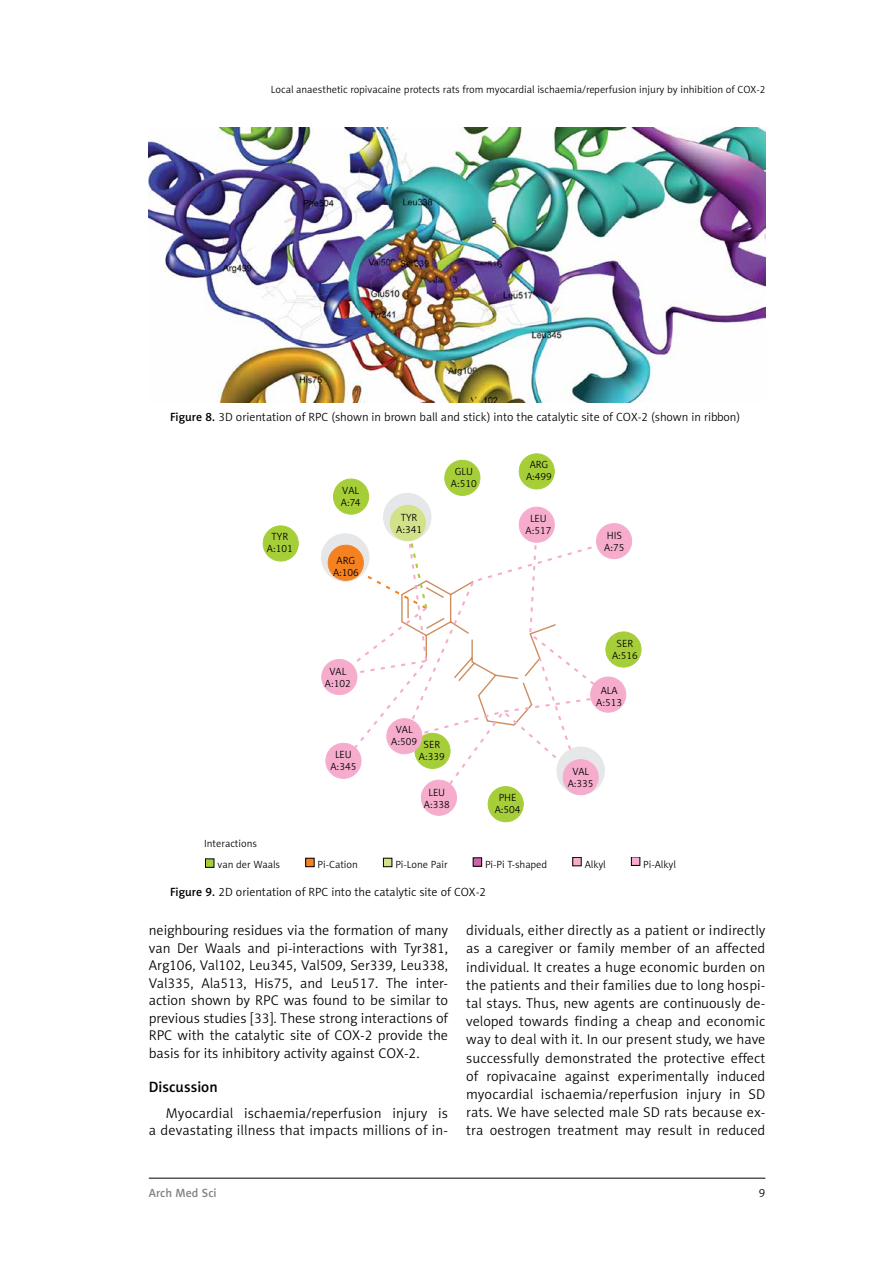
<style>
.page{position:relative;width:893px;height:1263px;background:#fff}
.page>*{position:absolute;margin:0;border:0;box-sizing:border-box;transform-origin:0 0}
.t1{font:15px "Naomi Sans EFN Medium";color:#000}
.t2{font:14.25px/18.1px "Naomi Sans EFN Light";letter-spacing:.01em;color:#000;text-align:justify}
.t3{font:12px "Naomi Sans EFN Light";color:#000}
.t4{font:12px "Naomi Sans EFN Medium";color:#808285}
.t5{font:10.5px/12px "Naomi Sans EFN Light";color:#000;text-align:center}
.s1{font-family:"Naomi Sans EFN Medium"}
</style>
<div class="page">
<hr style="left:149px;top:1178px;width:616px;height:1px;background:#000">
<img style="left:149px;top:128px;width:616px;height:274px">
<svg style="left:330px;top:519px;width:284px;height:284px"></svg>
<div style="left:321px;top:534px;width:48px;height:47px;background:#e6e7e8;border-radius:50%"></div>
<div style="left:321px;top:533px;width:48px;height:49px;border:1px solid #e6e7e8;border-radius:50%"></div>
<div style="left:384px;top:493px;width:47px;height:48px;background:#e6e7e8;border-radius:50%"></div>
<div style="left:383px;top:493px;width:48px;height:48px;border:1px solid #e6e7e8;border-radius:50%"></div>
<div style="left:557px;top:747px;width:47px;height:47px;background:#e6e7e8;border-radius:50%"></div>
<div style="left:557px;top:747px;width:48px;height:48px;border:1px solid #e6e7e8;border-radius:50%"></div>
<div style="left:390px;top:505px;width:35px;height:35px;background:#d2e288;border-radius:50%"></div>
<div style="left:390px;top:505px;width:36px;height:36px;border:1px solid #d2e288;border-radius:50%"></div>
<div style="left:328px;top:545px;width:35px;height:35px;background:#f58220;border-radius:50%"></div>
<div style="left:328px;top:545px;width:36px;height:36px;border:1px solid #f58220;border-radius:50%"></div>
<div style="left:263px;top:526px;width:35px;height:35px;background:#a6ce39;border-radius:50%"></div>
<div style="left:263px;top:525px;width:36px;height:36px;border:1px solid #a6ce39;border-radius:50%"></div>
<div style="left:333px;top:479px;width:36px;height:35px;background:#a6ce39;border-radius:50%"></div>
<div style="left:333px;top:479px;width:36px;height:35px;border:1px solid #a6ce39;border-radius:50%"></div>
<div style="left:445px;top:460px;width:35px;height:35px;background:#a6ce39;border-radius:50%"></div>
<div style="left:444px;top:460px;width:36px;height:36px;border:1px solid #a6ce39;border-radius:50%"></div>
<div style="left:519px;top:454px;width:35px;height:35px;background:#a6ce39;border-radius:50%"></div>
<div style="left:519px;top:453px;width:36px;height:36px;border:1px solid #a6ce39;border-radius:50%"></div>
<div style="left:519px;top:507px;width:35px;height:35px;background:#f6adcd;border-radius:50%"></div>
<div style="left:519px;top:507px;width:36px;height:36px;border:1px solid #f6adcd;border-radius:50%"></div>
<div style="left:596px;top:523px;width:36px;height:36px;background:#f6adcd;border-radius:50%"></div>
<div style="left:596px;top:523px;width:36px;height:36px;border:1px solid #f6adcd;border-radius:50%"></div>
<div style="left:606px;top:632px;width:35px;height:35px;background:#a6ce39;border-radius:50%"></div>
<div style="left:606px;top:632px;width:35px;height:35px;border:1px solid #a6ce39;border-radius:50%"></div>
<div style="left:591px;top:677px;width:35px;height:35px;background:#f6adcd;border-radius:50%"></div>
<div style="left:590px;top:677px;width:36px;height:35px;border:1px solid #f6adcd;border-radius:50%"></div>
<div style="left:488px;top:787px;width:35px;height:35px;background:#a6ce39;border-radius:50%"></div>
<div style="left:488px;top:786px;width:36px;height:36px;border:1px solid #a6ce39;border-radius:50%"></div>
<div style="left:563px;top:760px;width:35px;height:35px;background:#f6adcd;border-radius:50%"></div>
<div style="left:563px;top:759px;width:36px;height:36px;border:1px solid #f6adcd;border-radius:50%"></div>
<div style="left:421px;top:780px;width:35px;height:35px;background:#f6adcd;border-radius:50%"></div>
<div style="left:421px;top:780px;width:36px;height:36px;border:1px solid #f6adcd;border-radius:50%"></div>
<div style="left:415px;top:733px;width:35px;height:35px;background:#a6ce39;border-radius:50%"></div>
<div style="left:415px;top:733px;width:35px;height:36px;border:1px solid #a6ce39;border-radius:50%"></div>
<div style="left:387px;top:719px;width:35px;height:35px;background:#f6adcd;border-radius:50%"></div>
<div style="left:386px;top:718px;width:36px;height:36px;border:1px solid #f6adcd;border-radius:50%"></div>
<div style="left:326px;top:743px;width:35px;height:35px;background:#f6adcd;border-radius:50%"></div>
<div style="left:325px;top:743px;width:36px;height:36px;border:1px solid #f6adcd;border-radius:50%"></div>
<div style="left:322px;top:659px;width:35px;height:36px;background:#f6adcd;border-radius:50%"></div>
<div style="left:321px;top:659px;width:36px;height:36px;border:1px solid #f6adcd;border-radius:50%"></div>
<div style="left:205px;top:859px;width:9px;height:8px;background:#a6ce39"></div>
<div style="left:205px;top:858px;width:9px;height:10px;border:1px solid #000"></div>
<div style="left:306px;top:858px;width:8px;height:9px;background:#f58220"></div>
<div style="left:305px;top:858px;width:10px;height:9px;border:1px solid #000"></div>
<div style="left:383px;top:858px;width:9px;height:9px;background:#d2e288"></div>
<div style="left:383px;top:858px;width:9px;height:9px;border:1px solid #000"></div>
<div style="left:473px;top:858px;width:9px;height:8px;background:#ce63a5"></div>
<div style="left:473px;top:857px;width:9px;height:10px;border:1px solid #000"></div>
<div style="left:573px;top:857px;width:8px;height:9px;background:#f6adcd"></div>
<div style="left:572px;top:857px;width:10px;height:9px;border:1px solid #000"></div>
<div style="left:631px;top:857px;width:9px;height:8px;background:#f6adcd"></div>
<div style="left:631px;top:857px;width:9px;height:9px;border:1px solid #000"></div>
<p class="t5" style="left:271px;top:83px;width:496px">Local anaesthetic ropivacaine protects rats from myocardial ischaemia/reperfusion injury by inhibition of COX-2</p>
<p class="t3" style="left:170px;top:410px;width:572px"><span class="s1">Figure 8.</span> 3D orientation of RPC (shown in brown ball and stick) into the catalytic site of COX-2 (shown in ribbon)</p>
<p class="t5" style="left:267px;top:531px;width:27px">TYR<br>A:101</p>
<p class="t5" style="left:217px;top:833px;width:64px;line-height:20.7px;text-align:left;text-indent:-13px">Interactions<br>van der Waals</p>
<p class="t5" style="left:341px;top:485px;width:21px;text-align:left">VAL<br>A:74</p>
<p class="t5" style="left:333px;top:554px;width:27px">ARG<br>A:106</p>
<p class="t5" style="left:325px;top:665px;width:27px">VAL<br>A:102</p>
<p class="t5" style="left:330px;top:748px;width:27px">LEU<br>A:345</p>
<p class="t5" style="left:396px;top:511px;width:27px">TYR<br>A:341</p>
<p class="t5" style="left:451px;top:465px;width:27px">GLU<br>A:510</p>
<p class="t5" style="left:526px;top:458px;width:27px">ARG<br>A:499</p>
<p class="t5" style="left:525px;top:512px;width:27px">LEU<br>A:517</p>
<p class="t5" style="left:604px;top:529px;width:22px;text-align:left">HIS<br>A:75</p>
<p class="t5" style="left:391px;top:724px;width:27px">VAL<br>A:509</p>
<p class="t5" style="left:419px;top:738px;width:27px">SER<br>A:339</p>
<p class="t5" style="left:424px;top:787px;width:27px">LEU<br>A:338</p>
<p class="t5" style="left:495px;top:791px;width:27px">PHE<br>A:504</p>
<p class="t5" style="left:612px;top:637px;width:27px">SER<br>A:516</p>
<p class="t5" style="left:596px;top:684px;width:27px">ALA<br>A:513</p>
<p class="t5" style="left:568px;top:766px;width:27px">VAL<br>A:335</p>
<p class="t5" style="left:318px;top:858px;width:42px">Pi-Cation</p>
<p class="t5" style="left:395px;top:858px;width:54px">Pi-Lone Pair</p>
<p class="t5" style="left:485px;top:858px;width:64px">Pi-Pi T-shaped</p>
<p class="t5" style="left:585px;top:858px;width:23px">Alkyl</p>
<p class="t5" style="left:643px;top:858px;width:34px">Pi-Alkyl</p>
<p class="t3" style="left:170px;top:885px;width:317px"><span class="s1">Figure 9.</span> 2D orientation of RPC into the catalytic site of COX-2</p>
<p class="t2" style="left:149px;top:922px;width:301px;line-height:17.5px">neighbouring residues via the formation of many van Der Waals and pi-interactions with Tyr381, Arg106, Val102, Leu345, Val509, Ser339, Leu338, Val335, Ala513, His75, and Leu517. The inter&shy;action shown by RPC was found to be similar to previous studies [33]. These strong interactions of RPC with the catalytic site of COX-2 provide the basis for its inhibitory activity against COX-2.</p>
<p class="t1" style="left:149px;top:1078px;width:70px">Discussion</p>
<p class="t2" style="left:149px;top:1104px;width:301px;line-height:17.5px;text-align:right">Myocardial ischaemia/reperfusion injury is<br>a devastating illness that impacts millions of in-</p>
<p class="t2" style="left:466px;top:921px;width:301px">dividuals, either directly as a patient or indirectly as a caregiver or family member of an affected individual. It creates a huge economic burden on the patients and their families due to long hospi&shy;tal stays. Thus, new agents are continuously de&shy;veloped towards finding a cheap and economic way to deal with it. In our present study, we have successfully demonstrated the protective effect of ropivacaine against experimentally induced myocardial ischaemia/reperfusion injury in SD rats. We have selected male SD rats because ex&shy;tra oestrogen treatment may result in reduced</p>
<p class="t4" style="left:149px;top:1186px;width:69px">Arch Med Sci</p>
<p class="t3" style="left:759px;top:1186px;width:8px">9</p>
</div>
